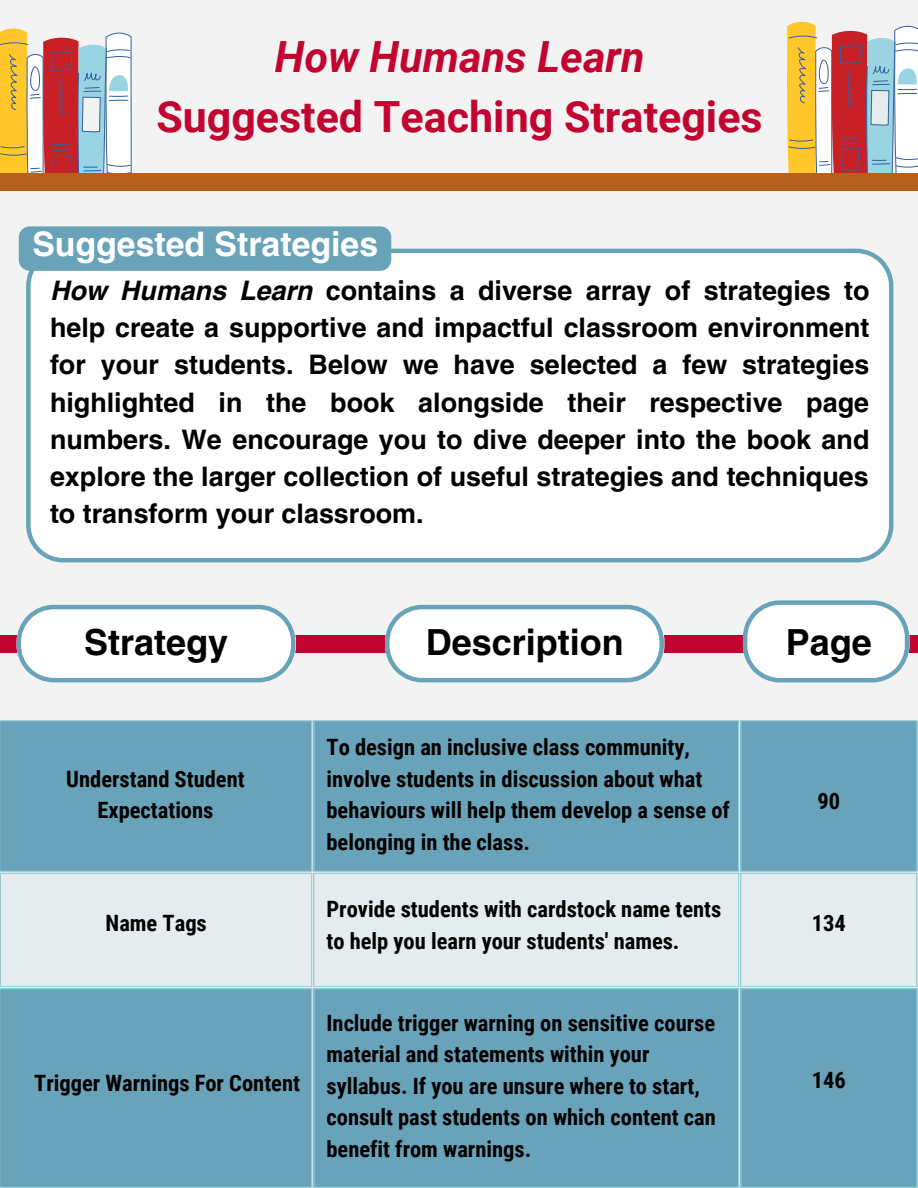
<style>
.page{position:relative;width:918px;height:1188px;background:#f3f3f3}
.page>*{position:absolute;margin:0;border:0;box-sizing:border-box;transform-origin:0 0}
.t1{font:700 43.05px "Roboto";color:#c20430}
.t2{font:italic 700 43.05px "Roboto";color:#c20430}
.t3{font:700 36px "Helvetica LT Pro";color:#000}
.t4{font:700 33.75px "Helvetica LT Pro";color:#fff}
.t5{font:700 26.85px/37.2px "Helvetica LT Pro";color:#000;text-align:justify}
.t6{font:700 22.5px/31.5px "Roboto Condensed";color:#000}
.s1{font-style:italic}
</style>
<div class="page">
<div style="left:0;top:720px;width:917px;height:468px;background:#69a3b9"></div>
<div style="left:1px;top:873px;width:915px;height:114px;background:#e4eced"></div>
<hr style="left:0;top:722px;width:1px;height:148px;background:#98d4e1">
<hr style="left:311px;top:722px;width:1px;height:148px;background:#98d4e1">
<hr style="left:0;top:720px;width:312px;height:2px;background:#98d4e1">
<hr style="left:0;top:870px;width:312px;height:2px;background:#98d4e1">
<hr style="left:313px;top:722px;width:1px;height:148px;background:#98d4e1">
<hr style="left:738px;top:722px;width:1px;height:148px;background:#98d4e1">
<hr style="left:313px;top:720px;width:426px;height:2px;background:#98d4e1">
<hr style="left:313px;top:870px;width:426px;height:2px;background:#98d4e1">
<hr style="left:740px;top:722px;width:1px;height:148px;background:#98d4e1">
<hr style="left:916px;top:722px;width:1px;height:148px;background:#98d4e1">
<hr style="left:740px;top:720px;width:177px;height:2px;background:#98d4e1">
<hr style="left:740px;top:870px;width:177px;height:2px;background:#98d4e1">
<hr style="left:0;top:874px;width:1px;height:112px;background:#98d4e1">
<hr style="left:311px;top:874px;width:1px;height:112px;background:#98d4e1">
<hr style="left:0;top:873px;width:312px;height:1px;background:#98d4e1">
<hr style="left:0;top:986px;width:312px;height:1px;background:#98d4e1">
<hr style="left:313px;top:874px;width:1px;height:112px;background:#98d4e1">
<hr style="left:738px;top:874px;width:1px;height:112px;background:#98d4e1">
<hr style="left:313px;top:873px;width:426px;height:1px;background:#98d4e1">
<hr style="left:313px;top:986px;width:426px;height:1px;background:#98d4e1">
<hr style="left:740px;top:874px;width:1px;height:112px;background:#98d4e1">
<hr style="left:916px;top:874px;width:1px;height:112px;background:#98d4e1">
<hr style="left:740px;top:873px;width:177px;height:1px;background:#98d4e1">
<hr style="left:740px;top:986px;width:177px;height:1px;background:#98d4e1">
<hr style="left:0;top:989px;width:1px;height:198px;background:#98d4e1">
<hr style="left:311px;top:989px;width:1px;height:198px;background:#98d4e1">
<hr style="left:0;top:988px;width:312px;height:1px;background:#98d4e1">
<hr style="left:0;top:1187px;width:312px;height:1px;background:#98d4e1">
<hr style="left:313px;top:989px;width:1px;height:198px;background:#98d4e1">
<hr style="left:738px;top:989px;width:1px;height:198px;background:#98d4e1">
<hr style="left:313px;top:988px;width:426px;height:1px;background:#98d4e1">
<hr style="left:313px;top:1187px;width:426px;height:1px;background:#98d4e1">
<hr style="left:740px;top:989px;width:1px;height:198px;background:#98d4e1">
<hr style="left:916px;top:989px;width:1px;height:198px;background:#98d4e1">
<hr style="left:740px;top:988px;width:177px;height:1px;background:#98d4e1">
<hr style="left:740px;top:1187px;width:177px;height:1px;background:#98d4e1">
<div style="left:0;top:635px;width:918px;height:18px;background:#c20430"></div>
<svg style="left:743px;top:600px;width:167px;height:83px"></svg>
<svg style="left:17px;top:605px;width:279px;height:77px"></svg>
<div style="left:26px;top:249px;width:867px;height:313px;background:#fff"></div>
<svg style="left:385px;top:605px;width:279px;height:77px"></svg>
<svg style="left:0;top:28px;width:132px;height:145px"></svg>
<svg style="left:787px;top:21px;width:131px;height:152px"></svg>
<div style="left:0;top:173px;width:918px;height:18px;background:#b7601b"></div>
<div style="left:19px;top:226px;width:372px;height:45px;background:#69a3b9"></div>
<p class="t2" style="left:275px;top:32px;width:371px">How Humans Learn</p>
<p class="t1" style="left:156px;top:92px;width:608px">Suggested Teaching Strategies</p>
<p class="t4" style="left:32px;top:232px;width:347px">Suggested Strategies</p>
<p class="t5" style="left:50px;top:275px;width:821px"><span class="s1">How Humans Learn</span> contains a diverse array of strategies to help create a supportive and impactful classroom environment for your students. Below we have selected a few strategies highlighted in the book alongside their respective page numbers. We encourage you to dive deeper into the book and explore the larger collection of useful strategies and techniques to transform your classroom.</p>
<p class="t3" style="left:84px;top:629px;width:146px">Strategy</p>
<p class="t3" style="left:786px;top:629px;width:88px">Page</p>
<p class="t3" style="left:426px;top:629px;width:200px">Description</p>
<p class="t6" style="left:66px;top:763px;width:180px;text-align:center">Understand Student<br>Expectations</p>
<p class="t6" style="left:106px;top:907px;width:103px">Name Tags</p>
<p class="t6" style="left:34px;top:1067px;width:267px">Trigger Warnings For Content</p>
<p class="t6" style="left:327px;top:732px;width:405px">To design an inclusive class community, involve students in discussion about what behaviours will help them develop a sense of belonging in the class.</p>
<p class="t6" style="left:327px;top:894px;width:396px">Provide students with cardstock name tents to help you learn your students' names.</p>
<p class="t6" style="left:327px;top:1008px;width:391px">Include trigger warning on sensitive course material and statements within your syllabus. If you are unsure where to start, consult past students on which content can benefit from warnings.</p>
<p class="t6" style="left:818px;top:786px;width:24px">90</p>
<p class="t6" style="left:812px;top:907px;width:36px">134</p>
<p class="t6" style="left:812px;top:1065px;width:36px">146</p>
</div>
